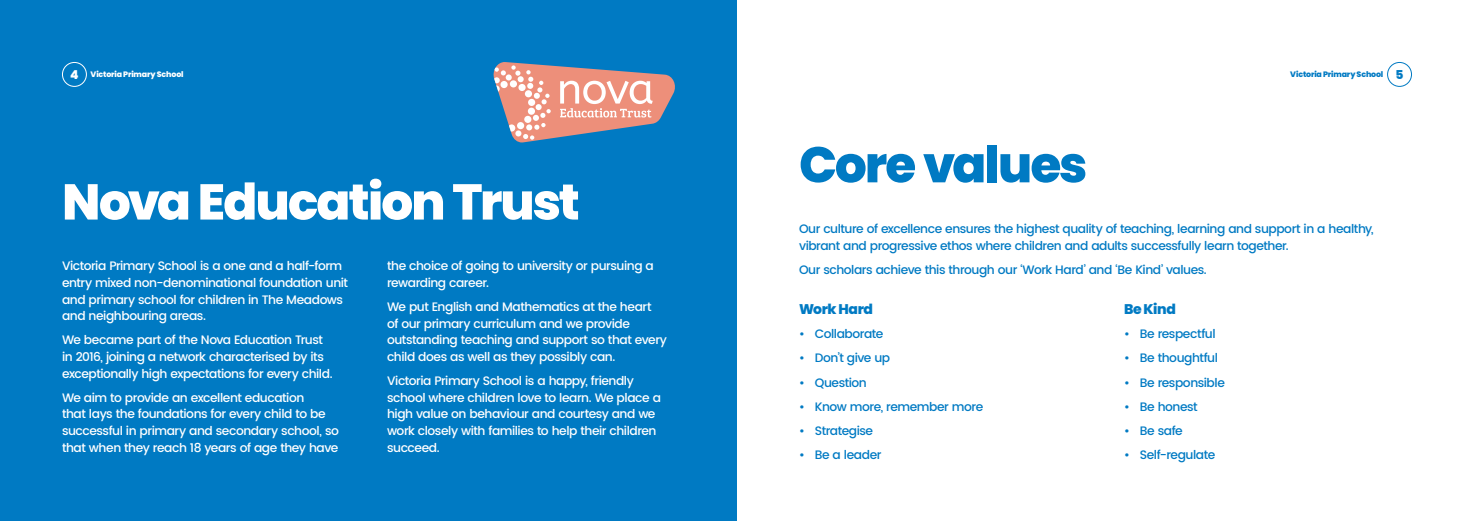
<style>
.page{position:relative;width:1474px;height:521px;background:#fff}
.page>*{position:absolute;margin:0;border:0;box-sizing:border-box;transform-origin:0 0}
.t1{font:800 50.23px "Poppins";letter-spacing:-.04em;color:#fff}
.t2{font:800 50.23px "Poppins";letter-spacing:-.04em;color:#007ac3}
.t3{font:800 14px "Poppins";letter-spacing:-.03em;color:#007ac3}
.t4{font:500 12.25px/16.6px "Poppins";letter-spacing:-.04em;color:#fff}
.t5{font:500 12.25px/16.6px "Poppins";letter-spacing:-.04em;color:#007ac3}
.t6{font:800 7.88px "Poppins";letter-spacing:-.02em;color:#fff}
.t7{font:800 7.88px "Poppins";letter-spacing:-.02em;color:#007ac3}
.s1{font-size:12.25px}
</style>
<div class="page">
<div style="left:0;top:0;width:737px;height:521px;background:#007ac3"></div>
<svg style="left:493px;top:62px;width:182px;height:80px"></svg>
<div style="left:1386px;top:62px;width:25px;height:25px;border:1px solid #007ac3;border-radius:50%"></div>
<div style="left:62px;top:62px;width:25px;height:25px;border:1px solid #fff;border-radius:50%"></div>
<p class="t6" style="left:70px;top:70px;width:115px"><span class="s1">4</span> Victoria Primary School</p>
<p class="t7" style="left:1290px;top:70px;width:115px">Victoria Primary School <span class="s1">5</span></p>
<h1 class="t1" style="left:62px;top:173px;width:519px">Nova Education Trust</h1>
<p class="t4" style="left:62px;top:258px;width:287px">Victoria Primary School is a one and a half-form entry mixed non-denominational foundation unit and primary school for children in The Meadows and neighbouring areas.</p>
<p class="t4" style="left:62px;top:332px;width:272px">We became part of the Nova Education Trust in 2016, joining a network characterised by its exceptionally high expectations for every child.</p>
<p class="t4" style="left:62px;top:389px;width:278px">We aim to provide an excellent education<br>that lays the foundations for every child to be successful in primary and secondary school, so that when they reach 18 years of age they have</p>
<p class="t4" style="left:387px;top:258px;width:268px">the choice of going to university or pursuing a rewarding career.</p>
<p class="t4" style="left:387px;top:299px;width:281px">We put English and Mathematics at the heart<br>of our primary curriculum and we provide outstanding teaching and support so that every child does as well as they possibly can.</p>
<p class="t4" style="left:387px;top:373px;width:275px">Victoria Primary School is a happy, friendly school where children love to learn. We place a high value on behaviour and courtesy and we work closely with families to help their children succeed.</p>
<h1 class="t2" style="left:799px;top:136px;width:290px">Core values</h1>
<p class="t5" style="left:799px;top:221px;width:576px">Our culture of excellence ensures the highest quality of teaching, learning and support in a healthy, vibrant and progressive ethos where children and adults successfully learn together.</p>
<p class="t5" style="left:799px;top:262px;width:409px">Our scholars achieve this through our ‘Work Hard’ and ‘Be Kind’ values.</p>
<p class="t3" style="left:799px;top:301px;width:76px">Work Hard</p>
<p class="t5" style="left:799px;top:326px;width:86px">• Collaborate</p>
<p class="t5" style="left:799px;top:350px;width:93px">• Don’t give up</p>
<p class="t5" style="left:799px;top:374px;width:69px">• Question</p>
<p class="t5" style="left:799px;top:398px;width:186px">• Know more, remember more</p>
<p class="t5" style="left:799px;top:422px;width:76px">• Strategise</p>
<p class="t5" style="left:799px;top:446px;width:84px">• Be a leader</p>
<p class="t3" style="left:1124px;top:301px;width:53px">Be Kind</p>
<p class="t5" style="left:1124px;top:326px;width:93px">• Be respectful</p>
<p class="t5" style="left:1124px;top:350px;width:95px">• Be thoughtful</p>
<p class="t5" style="left:1124px;top:374px;width:102px">• Be responsible</p>
<p class="t5" style="left:1124px;top:398px;width:75px">• Be honest</p>
<p class="t5" style="left:1124px;top:422px;width:60px">• Be safe</p>
<p class="t5" style="left:1124px;top:446px;width:93px">• Self-regulate</p>
</div>
